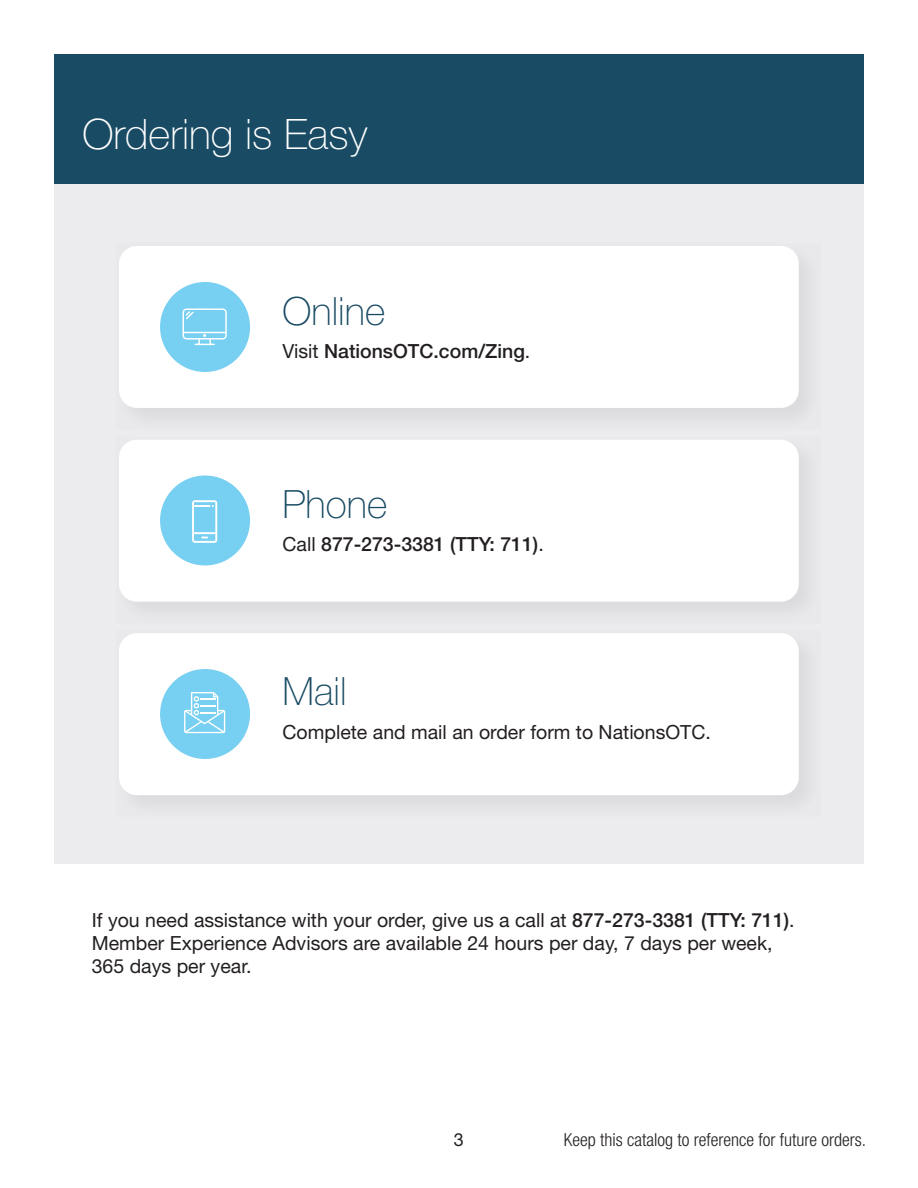
<style>
.page{position:relative;width:918px;height:1188px;background:#fff}
.page>*{position:absolute;margin:0;border:0;box-sizing:border-box;transform-origin:0 0}
.t1{font:100 42px "Helvetica Neue LT Pro";color:#fff}
.t2{font:100 39px "Helvetica Neue LT Pro";color:#194b64}
.t3{font:19.5px/23.4px "Helvetica Neue LT Pro";color:#231f20}
.t4{font:500 19.5px "Helvetica Neue LT Pro";color:#231f20}
.t5{font:300 condensed 18px "Helvetica Neue LT Pro";color:#231f20}
.t6{font:18px "Helvetica Neue LT Pro";color:#231f20}
.s1{font-weight:400}
.s2{font-weight:500}
</style>
<div class="page">
<div style="left:54px;top:111px;width:810px;height:753px;background:#ececee"></div>
<div style="left:54px;top:54px;width:810px;height:130px;background:#194b64"></div>
<div style="left:117px;top:243px;width:704px;height:187px;background:#e4e3e5"></div>
<div style="left:119px;top:246px;width:680px;height:162px;background:#fff;border-radius:18px"></div>
<div style="left:160px;top:282px;width:90px;height:90px;background:#77cff1;border-radius:50%"></div>
<div style="left:117px;top:437px;width:704px;height:187px;background:#e4e4e6"></div>
<div style="left:119px;top:440px;width:680px;height:162px;background:#fff;border-radius:18px"></div>
<div style="left:160px;top:476px;width:90px;height:89px;background:#77cff1;border-radius:50%"></div>
<div style="left:117px;top:631px;width:704px;height:186px;background:#e3e3e5"></div>
<div style="left:119px;top:633px;width:680px;height:162px;background:#fff;border-radius:18px"></div>
<div style="left:160px;top:669px;width:90px;height:90px;background:#77cff1;border-radius:50%"></div>
<svg style="left:183px;top:308px;width:44px;height:37px"></svg>
<svg style="left:192px;top:500px;width:25px;height:43px"></svg>
<svg style="left:184px;top:692px;width:41px;height:41px"></svg>
<p class="t1" style="left:82px;top:109px;width:287px">Ordering is Easy</p>
<p class="t2" style="left:283px;top:288px;width:104px">Online</p>
<p class="t4" style="left:283px;top:340px;width:249px"><span class="s1">Visit</span> NationsOTC.com/Zing<span class="s1">.</span></p>
<p class="t2" style="left:283px;top:481px;width:106px">Phone</p>
<p class="t4" style="left:283px;top:533px;width:263px"><span class="s1">Call</span> 877-273-3381 (TTY: 711)<span class="s1">.</span></p>
<p class="t2" style="left:283px;top:668px;width:66px">Mail</p>
<p class="t3" style="left:283px;top:720px;width:430px">Complete and mail an order form to NationsOTC.</p>
<p class="t3" style="left:92px;top:907px;width:704px">If you need assistance with your order, give us a call at <span class="s2">877-273-3381 (TTY: 711)</span>.<br>Member Experience Advisors are available 24 hours per day, 7 days per week,<br>365 days per year.</p>
<p class="t6" style="left:454px;top:1129px;width:12px">3</p>
<p class="t5" style="left:564px;top:1129px;width:304px">Keep this catalog to reference for future orders.</p>
</div>
